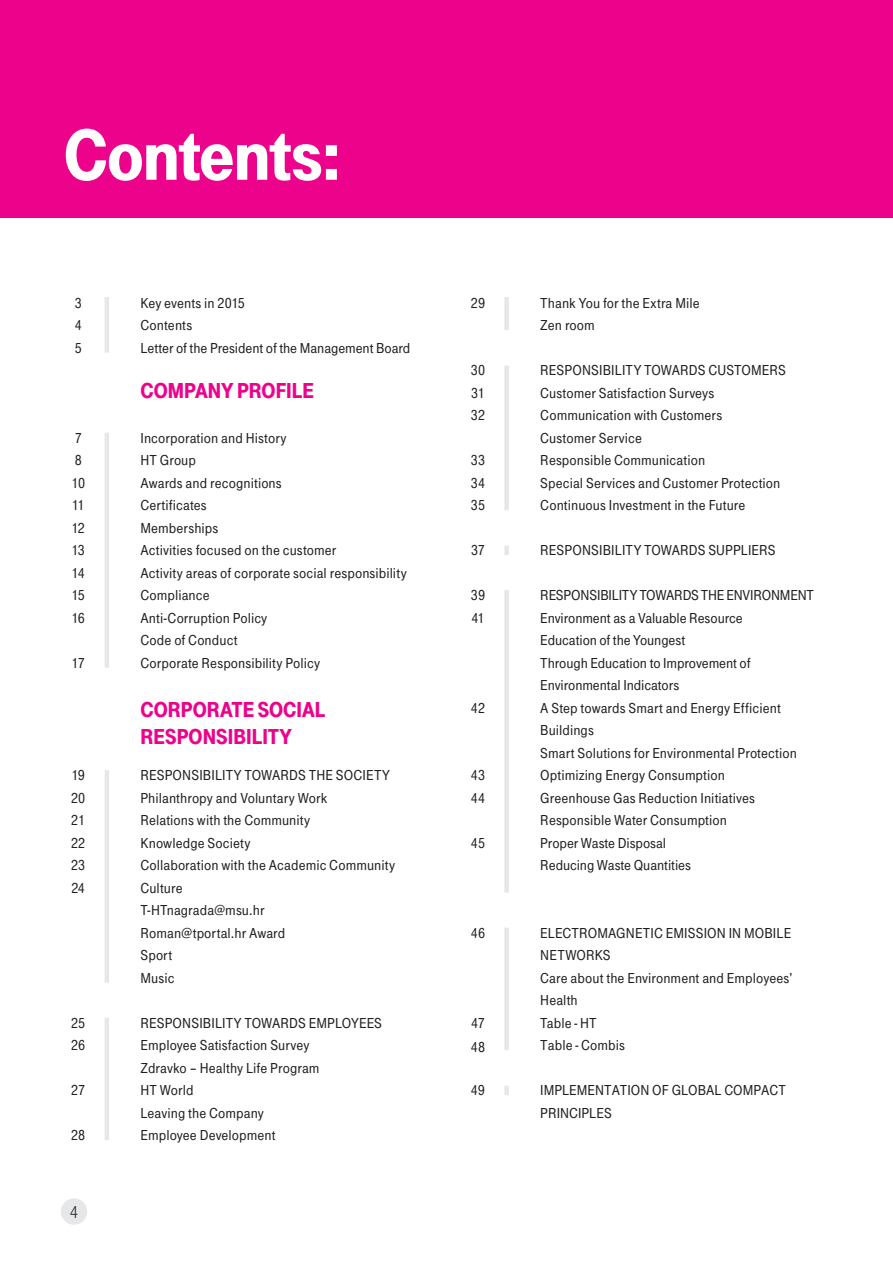
<style>
.page{position:relative;width:893px;height:1263px;background:#fff}
.page>*{position:absolute;margin:0;border:0;box-sizing:border-box;transform-origin:0 0}
.t1{font:75px "Tele Grotesk Ultr";letter-spacing:-.01em;color:#fff}
.podnaslov{font:22.5px/27px "Tele Grotesk Ultr";color:#ed028c}
.t2{font:18px "Tele Grotesk Norm";color:#231f20}
.podnaslov-2{font:15px/22.5px "Tele Grotesk Halb";letter-spacing:.005em;color:#231f20}
</style>
<div class="page">
<div style="left:0;top:0;width:893px;height:218px;background:#ed028c"></div>
<hr style="left:105px;top:433px;width:4px;height:235px;background:#e6e7e9">
<hr style="left:105px;top:770px;width:4px;height:213px;background:#e6e7e9">
<hr style="left:105px;top:1017px;width:4px;height:123px;background:#e6e7e9">
<div style="left:504px;top:590px;width:5px;height:303px;background:#e6e7e9"></div>
<div style="left:504px;top:928px;width:5px;height:122px;background:#e6e7e9"></div>
<hr style="left:105px;top:297px;width:4px;height:56px;background:#e6e7e9">
<div style="left:504px;top:297px;width:5px;height:33px;background:#e6e7e9"></div>
<div style="left:504px;top:546px;width:5px;height:9px;background:#e6e7e9"></div>
<div style="left:504px;top:1086px;width:5px;height:9px;background:#e6e7e9"></div>
<div style="left:504px;top:365px;width:5px;height:145px;background:#e6e7e9"></div>
<div style="left:61px;top:1198px;width:26px;height:27px;background:#e6e7e9;border-radius:50%"></div>
<p class="t1" style="left:64px;top:113px;width:279px">Contents:</p>
<p class="podnaslov-2" style="left:75px;top:291px;width:9px">3</p>
<p class="podnaslov-2" style="left:75px;top:314px;width:9px">4</p>
<p class="podnaslov-2" style="left:75px;top:336px;width:9px">5</p>
<p class="podnaslov-2" style="left:75px;top:426px;width:9px">7</p>
<p class="podnaslov-2" style="left:75px;top:449px;width:9px">8</p>
<p class="podnaslov-2" style="left:71px;top:471px;width:15px">10</p>
<p class="podnaslov-2" style="left:72px;top:494px;width:14px">11</p>
<p class="podnaslov-2" style="left:71px;top:516px;width:15px">12</p>
<p class="podnaslov-2" style="left:71px;top:539px;width:15px">13</p>
<p class="podnaslov-2" style="left:72px;top:561px;width:15px">14</p>
<p class="podnaslov-2" style="left:71px;top:584px;width:15px">15</p>
<p class="podnaslov-2" style="left:71px;top:606px;width:15px">16</p>
<p class="podnaslov-2" style="left:72px;top:651px;width:15px">17</p>
<p class="podnaslov-2" style="left:71px;top:764px;width:15px">19</p>
<p class="podnaslov-2" style="left:71px;top:786px;width:16px">20</p>
<p class="podnaslov-2" style="left:71px;top:809px;width:15px">21</p>
<p class="podnaslov-2" style="left:71px;top:831px;width:16px">22</p>
<p class="podnaslov-2" style="left:71px;top:854px;width:16px">23</p>
<p class="podnaslov-2" style="left:71px;top:876px;width:15px">24</p>
<p class="podnaslov-2" style="left:71px;top:1011px;width:16px">25</p>
<p class="podnaslov-2" style="left:71px;top:1034px;width:16px">26</p>
<p class="podnaslov-2" style="left:71px;top:1079px;width:16px">27</p>
<p class="podnaslov-2" style="left:71px;top:1124px;width:16px">28</p>
<p class="t2" style="left:70px;top:1202px;width:10px">4</p>
<p class="podnaslov-2" style="left:140px;top:291px;width:106px">Key events in 2015</p>
<p class="podnaslov-2" style="left:140px;top:314px;width:53px">Contents</p>
<p class="podnaslov-2" style="left:140px;top:336px;width:271px">Letter of the President of the Management Board</p>
<p class="podnaslov" style="left:140px;top:377px;width:175px">COMPANY PROFILE</p>
<p class="podnaslov-2" style="left:140px;top:426px;width:148px">Incorporation and History</p>
<p class="podnaslov-2" style="left:140px;top:449px;width:57px">HT Group</p>
<p class="podnaslov-2" style="left:140px;top:471px;width:143px">Awards and recognitions</p>
<p class="podnaslov-2" style="left:140px;top:494px;width:68px">Certificates</p>
<p class="podnaslov-2" style="left:140px;top:516px;width:79px">Memberships</p>
<p class="podnaslov-2" style="left:140px;top:539px;width:197px">Activities focused on the customer</p>
<p class="podnaslov-2" style="left:140px;top:561px;width:268px">Activity areas of corporate social responsibility</p>
<p class="podnaslov-2" style="left:140px;top:584px;width:71px">Compliance</p>
<p class="podnaslov-2" style="left:140px;top:606px;width:128px">Anti-Corruption Policy</p>
<p class="podnaslov-2" style="left:140px;top:629px;width:99px">Code of Conduct</p>
<p class="podnaslov-2" style="left:140px;top:651px;width:181px">Corporate Responsibility Policy</p>
<p class="podnaslov" style="left:140px;top:696px;width:187px">CORPORATE SOCIAL<br>RESPONSIBILITY</p>
<p class="podnaslov-2" style="left:140px;top:764px;width:251px">RESPONSIBILITY TOWARDS THE SOCIETY</p>
<p class="podnaslov-2" style="left:140px;top:786px;width:188px">Philanthropy and Voluntary Work</p>
<p class="podnaslov-2" style="left:140px;top:809px;width:171px">Relations with the Community</p>
<p class="podnaslov-2" style="left:140px;top:831px;width:111px">Knowledge Society</p>
<p class="podnaslov-2" style="left:140px;top:854px;width:256px">Collaboration with the Academic Community</p>
<p class="podnaslov-2" style="left:140px;top:876px;width:44px">Culture</p>
<p class="podnaslov-2" style="left:140px;top:899px;width:125px">T-HTnagrada@msu.hr</p>
<p class="podnaslov-2" style="left:140px;top:921px;width:146px">Roman@tportal.hr Award</p>
<p class="podnaslov-2" style="left:140px;top:944px;width:33px">Sport</p>
<p class="podnaslov-2" style="left:140px;top:966px;width:36px">Music</p>
<p class="podnaslov-2" style="left:140px;top:1011px;width:243px">RESPONSIBILITY TOWARDS EMPLOYEES</p>
<p class="podnaslov-2" style="left:140px;top:1034px;width:170px">Employee Satisfaction Survey</p>
<p class="podnaslov-2" style="left:140px;top:1056px;width:181px">Zdravko – Healthy Life Program</p>
<p class="podnaslov-2" style="left:140px;top:1079px;width:55px">HT World</p>
<p class="podnaslov-2" style="left:140px;top:1101px;width:125px">Leaving the Company</p>
<p class="podnaslov-2" style="left:140px;top:1124px;width:137px">Employee Development</p>
<p class="podnaslov-2" style="left:471px;top:291px;width:16px">29</p>
<p class="podnaslov-2" style="left:471px;top:359px;width:16px">30</p>
<p class="podnaslov-2" style="left:471px;top:381px;width:15px">31</p>
<p class="podnaslov-2" style="left:471px;top:404px;width:16px">32</p>
<p class="podnaslov-2" style="left:471px;top:449px;width:16px">33</p>
<p class="podnaslov-2" style="left:471px;top:471px;width:16px">34</p>
<p class="podnaslov-2" style="left:471px;top:494px;width:16px">35</p>
<p class="podnaslov-2" style="left:471px;top:539px;width:15px">37</p>
<p class="podnaslov-2" style="left:471px;top:584px;width:16px">39</p>
<p class="podnaslov-2" style="left:471px;top:606px;width:15px">41</p>
<p class="podnaslov-2" style="left:471px;top:696px;width:16px">42</p>
<p class="podnaslov-2" style="left:471px;top:764px;width:16px">43</p>
<p class="podnaslov-2" style="left:471px;top:786px;width:16px">44</p>
<p class="podnaslov-2" style="left:471px;top:831px;width:16px">45</p>
<p class="podnaslov-2" style="left:471px;top:921px;width:16px">46</p>
<p class="podnaslov-2" style="left:471px;top:1011px;width:15px">47</p>
<p class="podnaslov-2" style="left:471px;top:1035px;width:16px">48</p>
<p class="podnaslov-2" style="left:471px;top:1079px;width:16px">49</p>
<p class="podnaslov-2" style="left:540px;top:291px;width:161px">Thank You for the Extra Mile<br>Zen room</p>
<p class="podnaslov-2" style="left:540px;top:359px;width:247px">RESPONSIBILITY TOWARDS CUSTOMERS<br>Customer Satisfaction Surveys<br>Communication with Customers<br>Customer Service<br>Responsible Communication<br>Special Services and Customer Protection<br>Continuous Investment in the Future</p>
<p class="podnaslov-2" style="left:540px;top:539px;width:237px">RESPONSIBILITY TOWARDS SUPPLIERS</p>
<p class="podnaslov-2" style="left:540px;top:584px;width:275px">RESPONSIBILITYTOWARDSTHEENVIRONMENT<br>Environment as a Valuable Resource<br>Education of the Youngest<br>Through Education to Improvement of<br>Environmental Indicators<br>A Step towards Smart and Energy Efficient<br>Buildings<br>Smart Solutions for Environmental Protection<br>Optimizing Energy Consumption<br>Greenhouse Gas Reduction Initiatives<br>Responsible Water Consumption<br>Proper Waste Disposal<br>Reducing Waste Quantities</p>
<p class="podnaslov-2" style="left:540px;top:921px;width:254px">ELECTROMAGNETIC EMISSION IN MOBILE<br>NETWORKS<br>Care about the Environment and Employees’<br>Health<br>Table - HT<br>Table - Combis</p>
<p class="podnaslov-2" style="left:540px;top:1079px;width:247px">IMPLEMENTATION OF GLOBAL COMPACT<br>PRINCIPLES</p>
</div>
